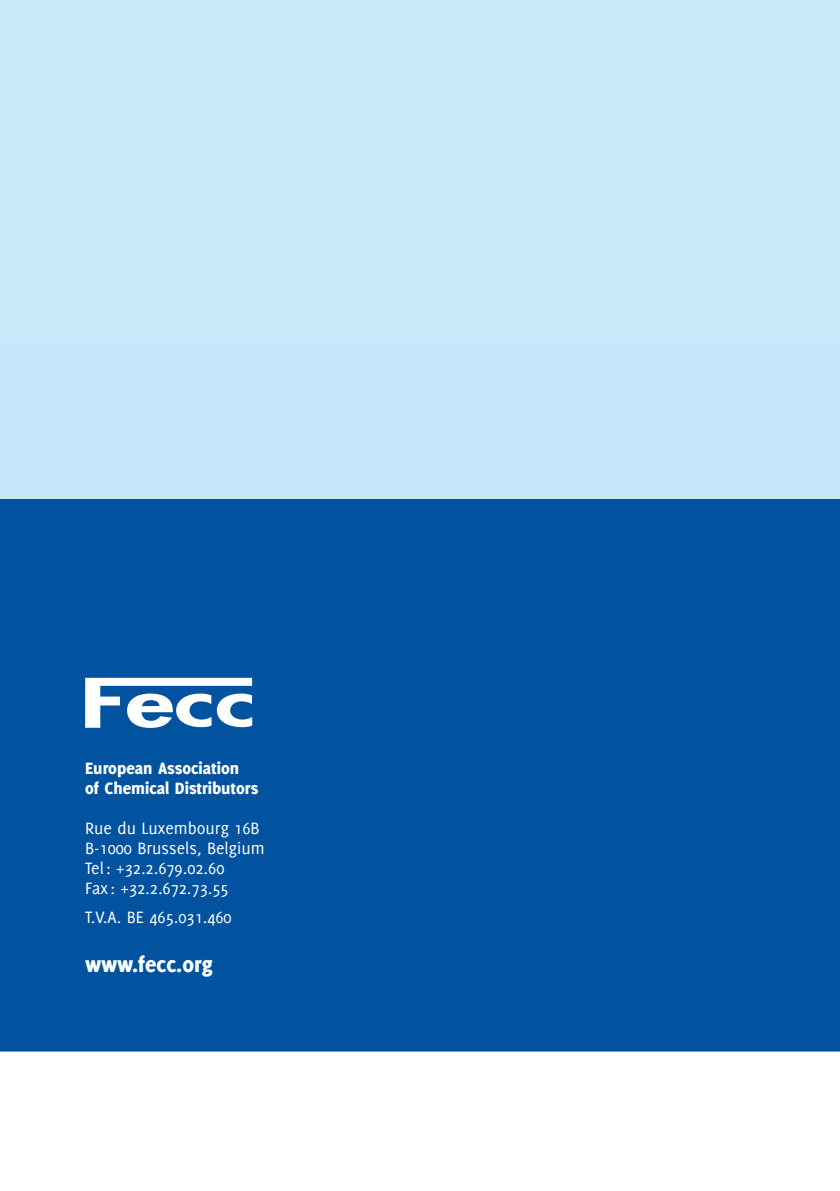
<style>
.page{position:relative;width:840px;height:1191px;background:#fff}
.page>*{position:absolute;margin:0;border:0;box-sizing:border-box;transform-origin:0 0}
.t1{font:800 24px "Delicious";color:#fff}
.t2{font:18px/20px "Delicious";color:#fff}
.t3{font:800 18px/20px "Delicious";color:#fff}
</style>
<div class="page">
<div style="left:0;top:0;width:839px;height:1049px;background:#c6eafa"></div>
<div style="left:0;top:499px;width:839px;height:562px;background:#0153a0"></div>
<svg style="left:0;top:1051px;width:839px;height:10px;background:#f0f5f9"></svg>
<svg style="left:85px;top:678px;width:167px;height:50px"></svg>
<p class="t3" style="left:85px;top:757px;width:174px">European Association<br>of Chemical Distributors</p>
<p class="t2" style="left:85px;top:817px;width:181px">Rue du Luxembourg 16B<br>B-1000 Brussels, Belgium<br>Tel: +32.2.679.02.60<br>Fax : +32.2.672.73.55</p>
<p class="t2" style="left:85px;top:907px;width:148px">T.V.A. BE 465.031.460</p>
<h1 class="t1" style="left:85px;top:950px;width:129px">www.fecc.org</h1>
</div>
